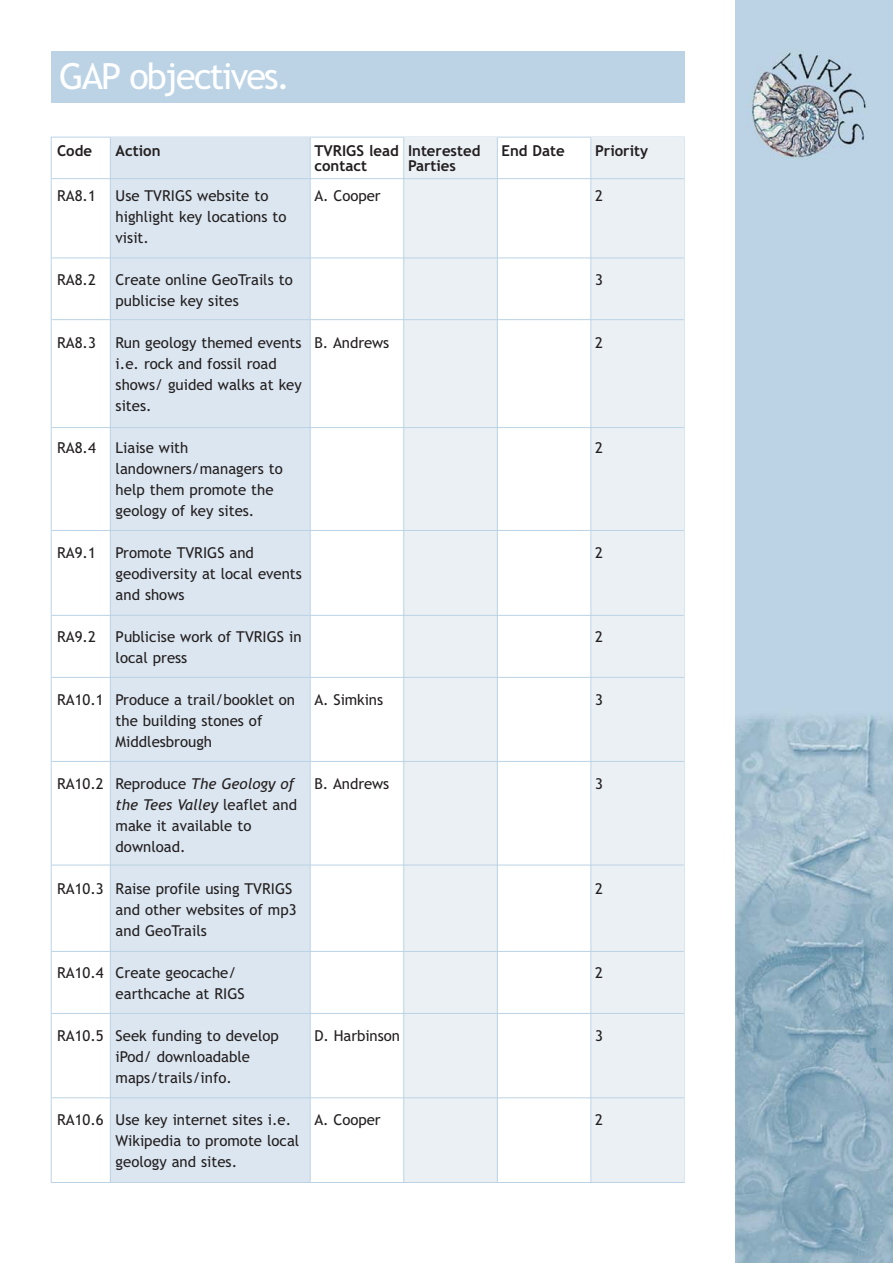
<style>
.page{position:relative;width:893px;height:1263px;background:#fff}
.page>*{position:absolute;margin:0;border:0;box-sizing:border-box;transform-origin:0 0}
.t1{font:36px "Trebuchet MS";letter-spacing:-.05em;color:#fff}
.t2{font:15px/21px "Trebuchet MS";color:#231f20}
.t3{font:700 15px/15px "Trebuchet MS";color:#231f20}
.s1{font-style:italic}
</style>
<div class="page">
<img style="left:735px;top:1px;width:158px;height:1262px">
<div style="left:51px;top:52px;width:633px;height:51px;background:#bbd3e5"></div>
<div style="left:110px;top:137px;width:200px;height:1045px;background:#dbe6f0"></div>
<div style="left:404px;top:137px;width:93px;height:1045px;background:#ebf0f5"></div>
<div style="left:591px;top:137px;width:93px;height:1045px;background:#ebf0f5"></div>
<hr style="left:110px;top:137px;width:1px;height:1045px;background:#bbd3e5">
<hr style="left:310px;top:137px;width:1px;height:1045px;background:#bbd3e5">
<hr style="left:52px;top:178px;width:632px;height:1px;background:#bbd3e5">
<hr style="left:52px;top:258px;width:632px;height:1px;background:#bbd3e5">
<hr style="left:52px;top:319px;width:632px;height:1px;background:#bbd3e5">
<hr style="left:52px;top:427px;width:632px;height:1px;background:#bbd3e5">
<hr style="left:52px;top:615px;width:632px;height:1px;background:#bbd3e5">
<hr style="left:52px;top:677px;width:632px;height:1px;background:#bbd3e5">
<hr style="left:52px;top:530px;width:632px;height:1px;background:#bbd3e5">
<hr style="left:52px;top:761px;width:632px;height:1px;background:#bbd3e5">
<hr style="left:52px;top:865px;width:632px;height:1px;background:#bbd3e5">
<hr style="left:52px;top:951px;width:632px;height:1px;background:#bbd3e5">
<hr style="left:52px;top:1013px;width:632px;height:1px;background:#bbd3e5">
<hr style="left:52px;top:1097px;width:632px;height:1px;background:#bbd3e5">
<hr style="left:403px;top:137px;width:1px;height:1045px;background:#bbd3e5">
<hr style="left:497px;top:137px;width:1px;height:1045px;background:#bbd3e5">
<hr style="left:590px;top:137px;width:1px;height:1045px;background:#bbd3e5">
<h1 class="t1" style="left:59px;top:62px;width:232px">GAP objectives.</h1>
<p class="t3" style="left:57px;top:144px;width:37px">Code</p>
<p class="t2" style="left:57px;top:186px;width:40px">RA8.1</p>
<p class="t2" style="left:57px;top:270px;width:40px">RA8.2</p>
<p class="t2" style="left:57px;top:333px;width:40px">RA8.3</p>
<p class="t2" style="left:57px;top:438px;width:40px">RA8.4</p>
<p class="t2" style="left:57px;top:543px;width:40px">RA9.1</p>
<p class="t2" style="left:57px;top:627px;width:40px">RA9.2</p>
<p class="t2" style="left:57px;top:690px;width:48px">RA10.1</p>
<p class="t2" style="left:57px;top:774px;width:48px">RA10.2</p>
<p class="t2" style="left:57px;top:879px;width:48px">RA10.3</p>
<p class="t2" style="left:57px;top:963px;width:48px">RA10.4</p>
<p class="t2" style="left:57px;top:1026px;width:48px">RA10.5</p>
<p class="t2" style="left:57px;top:1110px;width:48px">RA10.6</p>
<p class="t3" style="left:116px;top:144px;width:46px">Action</p>
<p class="t2" style="left:116px;top:186px;width:172px">Use TVRIGS website to highlight key locations to visit.</p>
<p class="t2" style="left:116px;top:270px;width:179px">Create online GeoTrails to publicise key sites</p>
<p class="t2" style="left:116px;top:333px;width:188px">Run geology themed events i.e. rock and fossil road shows/ guided walks at key sites.</p>
<p class="t2" style="left:116px;top:438px;width:169px">Liaise with landowners/managers to help them promote the geology of key sites.</p>
<p class="t2" style="left:116px;top:543px;width:188px">Promote TVRIGS and geodiversity at local events and shows</p>
<p class="t2" style="left:116px;top:627px;width:187px">Publicise work of TVRIGS in local press</p>
<p class="t2" style="left:116px;top:690px;width:181px">Produce a trail/booklet on the building stones of<br>Middlesbrough</p>
<p class="t2" style="left:116px;top:774px;width:183px">Reproduce <span class="s1">The Geology of the Tees Valley</span> leaflet and make it available to download.</p>
<p class="t2" style="left:116px;top:879px;width:182px">Raise profile using TVRIGS and other websites of mp3 and GeoTrails</p>
<p class="t2" style="left:116px;top:963px;width:131px">Create geocache/ earthcache at RIGS</p>
<p class="t2" style="left:116px;top:1026px;width:165px">Seek funding to develop iPod/ downloadable maps/trails/info.</p>
<p class="t2" style="left:116px;top:1110px;width:185px">Use key internet sites i.e.<br>Wikipedia to promote local geology and sites.</p>
<p class="t3" style="left:314px;top:144px;width:86px">TVRIGS lead contact</p>
<p class="t2" style="left:314px;top:186px;width:68px">A. Cooper</p>
<p class="t3" style="left:408px;top:144px;width:74px">Interested<br>Parties</p>
<p class="t3" style="left:502px;top:144px;width:65px">End Date</p>
<p class="t3" style="left:595px;top:144px;width:54px">Priority</p>
<p class="t2" style="left:595px;top:186px;width:9px">2</p>
<p class="t2" style="left:314px;top:333px;width:76px">B. Andrews</p>
<p class="t2" style="left:595px;top:270px;width:9px">3</p>
<p class="t2" style="left:595px;top:333px;width:9px">2</p>
<p class="t2" style="left:595px;top:438px;width:9px">2</p>
<p class="t2" style="left:595px;top:543px;width:9px">2</p>
<p class="t2" style="left:595px;top:627px;width:9px">2</p>
<p class="t2" style="left:314px;top:690px;width:70px">A. Simkins</p>
<p class="t2" style="left:595px;top:690px;width:9px">3</p>
<p class="t2" style="left:314px;top:774px;width:76px">B. Andrews</p>
<p class="t2" style="left:595px;top:774px;width:9px">3</p>
<p class="t2" style="left:595px;top:879px;width:9px">2</p>
<p class="t2" style="left:595px;top:963px;width:9px">2</p>
<p class="t2" style="left:314px;top:1026px;width:87px">D. Harbinson</p>
<p class="t2" style="left:595px;top:1026px;width:9px">3</p>
<p class="t2" style="left:314px;top:1110px;width:68px">A. Cooper</p>
<p class="t2" style="left:595px;top:1110px;width:9px">2</p>
</div>
